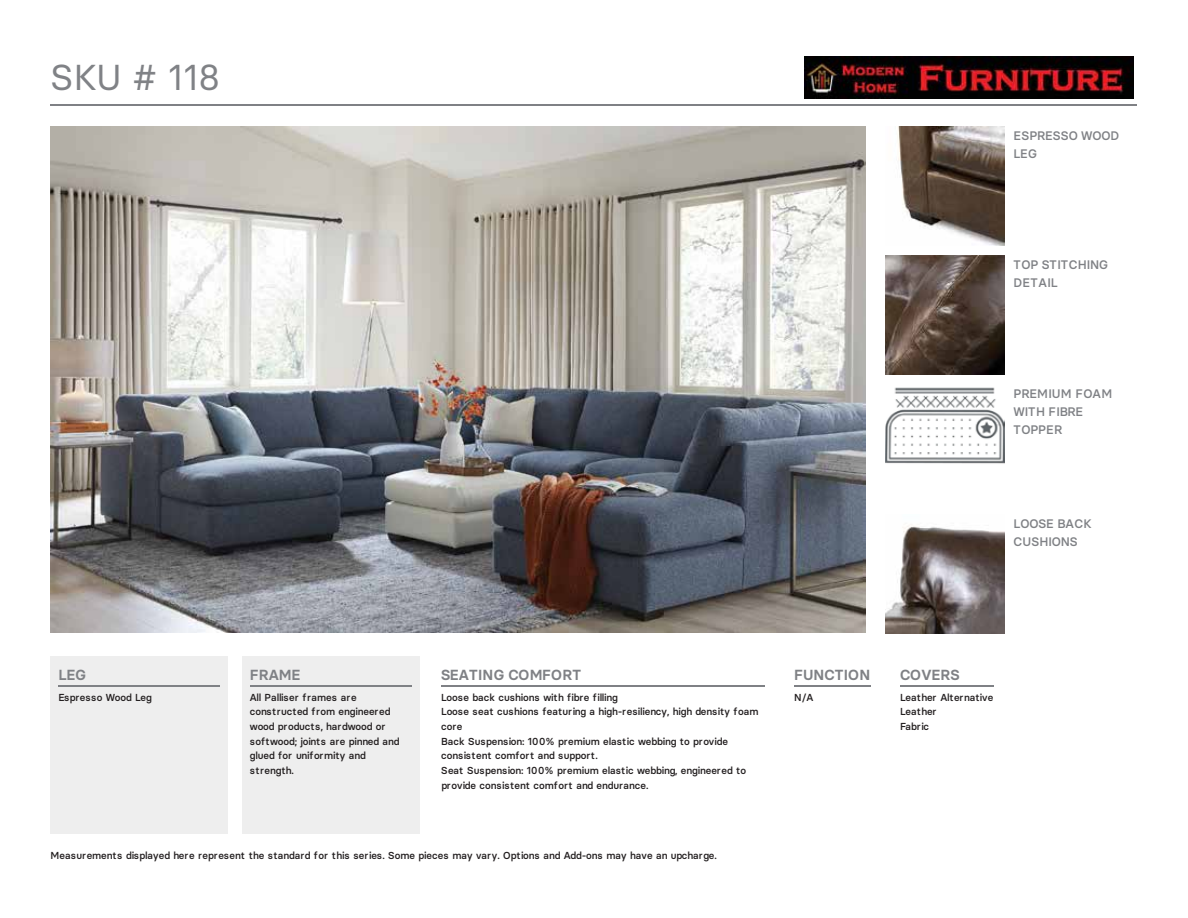
<style>
.page{position:relative;width:1188px;height:918px;background:#fff}
.page>*{position:absolute;margin:0;border:0;box-sizing:border-box;transform-origin:0 0}
.t1{font:36px "Basier Circle";color:#808286}
.t2{font:600 14.7px "Basier Circle";letter-spacing:.01em;color:#7f8185}
.t3{font:500 12.3px/18px "Basier Circle";letter-spacing:-.005em;color:#7f8185}
.t4{font:500 12.3px/18px "Basier Circle";letter-spacing:.02em;color:#7f8185}
.t5{font:500 10.2px/14.5px "Basier Circle";color:#231f20}
</style>
<div class="page">
<hr style="left:51px;top:105px;width:1086px;height:1px;background:#7f8185">
<img style="left:897px;top:126px;width:108px;height:119px">
<img style="left:885px;top:255px;width:120px;height:120px">
<img style="left:885px;top:387px;width:120px;height:77px">
<img style="left:885px;top:524px;width:120px;height:109px">
<img style="left:51px;top:126px;width:814px;height:506px">
<div style="left:51px;top:656px;width:177px;height:178px;background:#eee"></div>
<hr style="left:58px;top:685px;width:162px;height:1px;background:#7f8185">
<div style="left:242px;top:656px;width:178px;height:178px;background:#eee"></div>
<hr style="left:250px;top:685px;width:162px;height:1px;background:#7f8185">
<hr style="left:441px;top:685px;width:324px;height:1px;background:#7f8185">
<hr style="left:794px;top:685px;width:77px;height:1px;background:#7f8185">
<hr style="left:900px;top:685px;width:93px;height:1px;background:#7f8185">
<img style="left:805px;top:57px;width:329px;height:42px">
<h1 class="t1" style="left:51px;top:55px;width:171px">SKU # 118</h1>
<p class="t3" style="left:1014px;top:126px;width:107px">ESPRESSO WOOD<br>LEG</p>
<p class="t4" style="left:1014px;top:255px;width:96px">TOP STITCHING<br>DETAIL</p>
<p class="t3" style="left:1014px;top:385px;width:100px">PREMIUM FOAM<br>WITH FIBRE<br>TOPPER</p>
<p class="t3" style="left:1014px;top:514px;width:79px">LOOSE BACK<br>CUSHIONS</p>
<h2 class="t2" style="left:58px;top:665px;width:29px">LEG</h2>
<p class="t5" style="left:58px;top:690px;width:95px">Espresso Wood Leg</p>
<h2 class="t2" style="left:250px;top:665px;width:52px">FRAME</h2>
<p class="t5" style="left:250px;top:690px;width:152px">All Palliser frames are constructed from engineered wood products, hardwood or softwood; joints are pinned and glued for uniformity and strength.</p>
<h2 class="t2" style="left:441px;top:665px;width:142px">SEATING COMFORT</h2>
<p class="t5" style="left:441px;top:690px;width:319px">Loose back cushions with fibre filling<br>Loose seat cushions featuring a high-resiliency, high density foam core<br>Back Suspension: 100% premium elastic webbing to provide consistent comfort and support.<br>Seat Suspension: 100% premium elastic webbing, engineered to provide consistent comfort and endurance.</p>
<p class="t5" style="left:51px;top:848px;width:668px">Measurements displayed here represent the standard for this series. Some pieces may vary. Options and Add-ons may have an upcharge.</p>
<h2 class="t2" style="left:794px;top:665px;width:78px">FUNCTION</h2>
<p class="t5" style="left:794px;top:690px;width:21px">N/A</p>
<h2 class="t2" style="left:900px;top:665px;width:61px">COVERS</h2>
<p class="t5" style="left:900px;top:690px;width:95px">Leather Alternative<br>Leather<br>Fabric</p>
</div>
